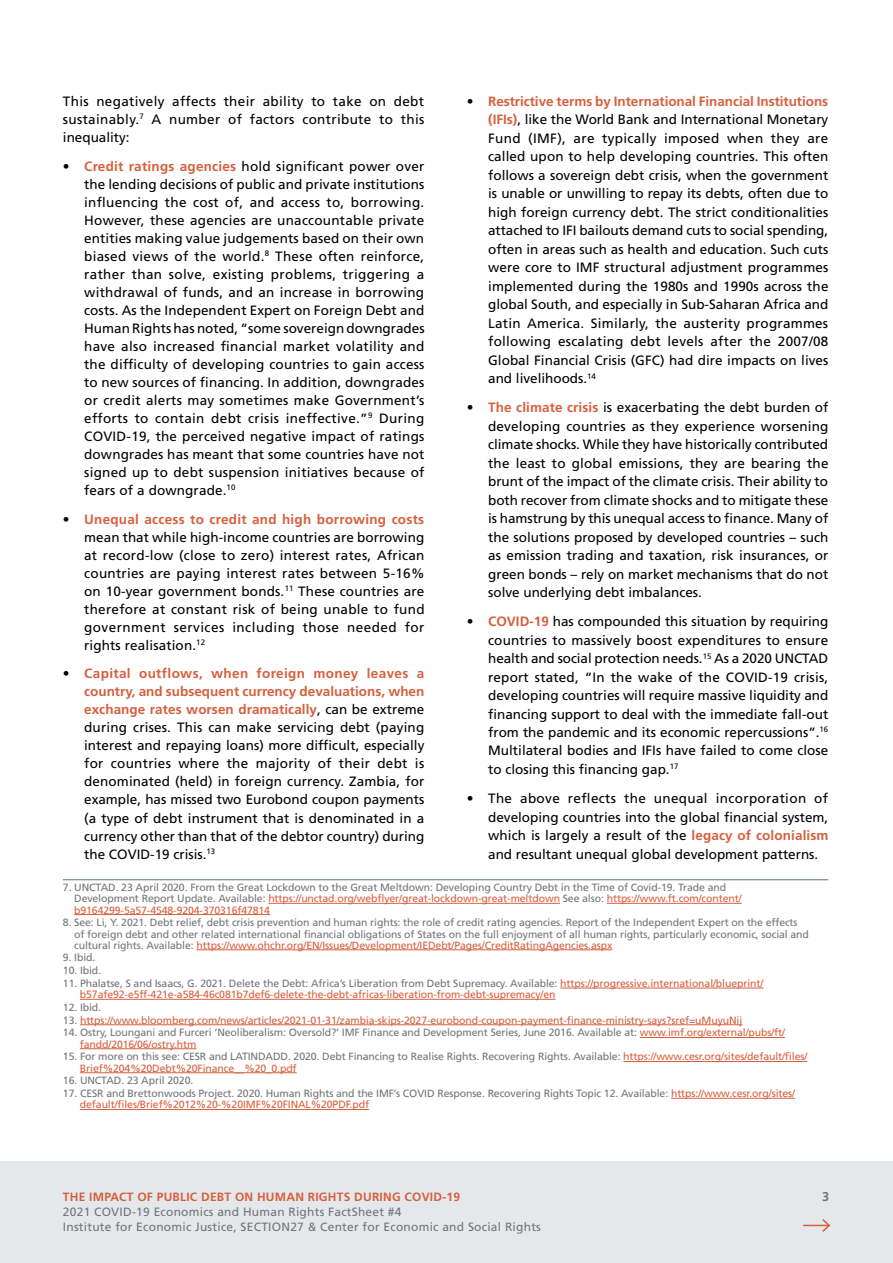
<style>
.page{position:relative;width:893px;height:1263px;background:#fff}
.page>*{position:absolute;margin:0;border:0;box-sizing:border-box;transform-origin:0 0}
.t1{font:13.5px/18px "Frutiger LT Std";color:#000;text-align:justify}
.t2{font:700 12.75px "Frutiger LT Std";color:#757378}
.t3{font:12px/15px "Frutiger LT Std";letter-spacing:.02em;color:#757378}
.t4{font:700 12px "Frutiger LT Std";letter-spacing:.02em;color:#d75f3e}
.t5{font:10.5px/11.2px "Frutiger LT Std";letter-spacing:-.01em;color:#757378}
.t6{font:10.5px/11.2px "Frutiger LT Std";letter-spacing:-.01em;color:#d75f3e}
.s1{font-weight:700;color:#d75f3e}
.s2{color:#d75f3e}
.s3{color:#757378}
</style>
<div class="page">
<div style="left:0;top:1161px;width:893px;height:102px;background:#e5e8eb"></div>
<svg style="left:804px;top:1219px;width:27px;height:13px"></svg>
<hr style="left:63px;top:879px;width:765px;height:1px;background:#607384">
<hr style="left:268px;top:903px;width:292px;height:1px;background:#d75f3e">
<hr style="left:607px;top:903px;width:135px;height:1px;background:#d75f3e">
<hr style="left:74px;top:914px;width:196px;height:1px;background:#d75f3e">
<hr style="left:196px;top:949px;width:416px;height:1px;background:#d75f3e">
<hr style="left:560px;top:988px;width:203px;height:1px;background:#d75f3e">
<hr style="left:80px;top:999px;width:475px;height:1px;background:#d75f3e">
<hr style="left:80px;top:1024px;width:662px;height:1px;background:#d75f3e">
<hr style="left:640px;top:1037px;width:145px;height:1px;background:#d75f3e">
<hr style="left:80px;top:1048px;width:116px;height:1px;background:#d75f3e">
<hr style="left:623px;top:1061px;width:184px;height:1px;background:#d75f3e">
<hr style="left:80px;top:1072px;width:217px;height:1px;background:#d75f3e">
<hr style="left:671px;top:1098px;width:124px;height:1px;background:#d75f3e">
<hr style="left:80px;top:1109px;width:289px;height:1px;background:#d75f3e">
<p class="t1" style="left:63px;top:92px;width:363px">This negatively affects their ability to take on debt sustainably.<sup>7</sup> A number of factors contribute to this inequality:</p>
<p class="t1" style="left:84px;top:157px;width:342px;text-indent:-21px">• <span class="s1">Credit ratings agencies</span> hold significant power over the lending decisions of public and private institutions influencing the cost of, and access to, borrowing.<br>However, these agencies are unaccountable private entities making value judgements based on their own biased views of the world.<sup>8</sup> These often reinforce, rather than solve, existing problems, triggering a withdrawal of funds, and an increase in borrowing costs. As the Independent Expert on Foreign Debt and Human Rights has noted, “some sovereign downgrades have also increased financial market volatility and the difficulty of developing countries to gain access to new sources of financing. In addition, downgrades or credit alerts may sometimes make Government’s efforts to contain debt crisis ineffective.”<sup>9</sup> During COVID-19, the perceived negative impact of ratings downgrades has meant that some countries have not signed up to debt suspension initiatives because of fears of a downgrade.<sup>10</sup></p>
<p class="t1" style="left:84px;top:510px;width:342px;text-indent:-21px">• <span class="s1">Unequal access to credit and high borrowing costs </span>mean that while high-income countries are borrowing at record-low (close to zero) interest rates, African countries are paying interest rates between 5-16% on 10-year government bonds.<sup>11</sup> These countries are therefore at constant risk of being unable to fund government services including those needed for rights realisation.<sup>12</sup></p>
<p class="t1" style="left:84px;top:665px;width:342px;text-indent:-21px">• <span class="s1">Capital outflows, when foreign money leaves a country, and subsequent currency devaluations, when exchange rates worsen dramatically</span>, can be extreme during crises. This can make servicing debt (paying interest and repaying loans) more difficult, especially for countries where the majority of their debt is denominated (held) in foreign currency. Zambia, for example, has missed two Eurobond coupon payments (a type of debt instrument that is denominated in a currency other than that of the debtor country) during the COVID-19 crisis.<sup>13</sup></p>
<p class="t5" style="left:74px;top:882px;width:669px;text-indent:-11px">7. UNCTAD. 23 April 2020. From the Great Lockdown to the Great Meltdown: Developing Country Debt in the Time of Covid-19. Trade and<br>Development Report Update. Available: <span class="s2">https://unctad.org/webflyer/great-lockdown-great-meltdown</span> See also: <span class="s2">https://www.ft.com/content/ b9164299-5a57-4548-9204-370316f47814</span></p>
<p class="t5" style="left:74px;top:917px;width:736px;text-indent:-11px">8. See: Li, Y. 2021. Debt relief, debt crisis prevention and human rights: the role of credit rating agencies. Report of the Independent Expert on the effects of foreign debt and other related international financial obligations of States on the full enjoyment of all human rights, particularly economic, social and cultural rights. Available: <span class="s2">https://www.ohchr.org/EN/Issues/Development/IEDebt/Pages/CreditRatingAgencies.aspx</span></p>
<p class="t5" style="left:63px;top:952px;width:34px">9. Ibid.</p>
<p class="t5" style="left:63px;top:965px;width:40px">10. Ibid.</p>
<p class="t6" style="left:80px;top:978px;width:685px;text-indent:-17px"><span class="s3">11. Phalatse, S and Isaacs, G. 2021. Delete the Debt: Africa’s Liberation from Debt Supremacy. Available:</span> https://progressive.international/blueprint/ b57afe92-e5ff-421e-a584-46c081b7def6-delete-the-debt-africas-liberation-from-debt-supremacy/en</p>
<p class="t5" style="left:63px;top:1002px;width:40px">12. Ibid.</p>
<p class="t6" style="left:63px;top:1014px;width:681px"><span class="s3">13.</span> https://www.bloomberg.com/news/articles/2021-01-31/zambia-skips-2027-eurobond-coupon-payment-finance-ministry-says?sref=uMuyuNij</p>
<p class="t5" style="left:80px;top:1027px;width:707px;text-indent:-17px">14. Ostry, Loungani and Furceri ‘Neoliberalism: Oversold?’ IMF Finance and Development Series, June 2016. Available at: <span class="s2">www.imf.org/external/pubs/ft/ fandd/2016/06/ostry.htm</span></p>
<p class="t5" style="left:80px;top:1051px;width:729px;text-indent:-17px">15. For more on this see: CESR and LATINDADD. 2020. Debt Financing to Realise Rights. Recovering Rights. Available: <span class="s2">https://www.cesr.org/sites/default/files/<br>Brief%204%20Debt%20Finance__%20_0.pdf</span></p>
<p class="t5" style="left:63px;top:1075px;width:132px">16. UNCTAD. 23 April 2020.</p>
<p class="t5" style="left:80px;top:1088px;width:717px;text-indent:-17px">17. CESR and Brettonwoods Project. 2020. Human Rights and the IMF’s COVID Response. Recovering Rights Topic 12. Available: <span class="s2">https://www.cesr.org/sites/ default/files/Brief%2012%20-%20IMF%20FINAL%20PDF.pdf</span></p>
<p class="t1" style="left:488px;top:92px;width:342px;line-height:18.5px;text-indent:-21px">• <span class="s1">Restrictive terms by International Financial Institutions (IFIs)</span>, like the World Bank and International Monetary Fund (IMF), are typically imposed when they are called upon to help developing countries. This often follows a sovereign debt crisis, when the government is unable or unwilling to repay its debts, often due to high foreign currency debt. The strict conditionalities attached to IFI bailouts demand cuts to social spending, often in areas such as health and education. Such cuts were core to IMF structural adjustment programmes implemented during the 1980s and 1990s across the global South, and especially in Sub-Saharan Africa and Latin America. Similarly, the austerity programmes following escalating debt levels after the 2007/08<br>Global Financial Crisis (GFC) had dire impacts on lives and livelihoods.<sup>14</sup></p>
<p class="t1" style="left:488px;top:398px;width:342px;line-height:18.5px;text-indent:-21px">• <span class="s1">The climate crisis</span> is exacerbating the debt burden of developing countries as they experience worsening climate shocks. While they have historically contributed the least to global emissions, they are bearing the brunt of the impact of the climate crisis. Their ability to both recover from climate shocks and to mitigate these is hamstrung by this unequal access to finance. Many of the solutions proposed by developed countries – such as emission trading and taxation, risk insurances, or green bonds – rely on market mechanisms that do not solve underlying debt imbalances.</p>
<p class="t1" style="left:488px;top:612px;width:342px;line-height:18.5px;text-indent:-21px">• <span class="s1">COVID-19</span> has compounded this situation by requiring countries to massively boost expenditures to ensure health and social protection needs.<sup>15</sup> As a 2020 UNCTAD report stated, “In the wake of the COVID-19 crisis, developing countries will require massive liquidity and financing support to deal with the immediate fall-out from the pandemic and its economic repercussions”.<sup>16<br></sup>Multilateral bodies and IFIs have failed to come close to closing this financing gap.<sup>17</sup></p>
<p class="t1" style="left:488px;top:789px;width:342px;line-height:18.5px;text-indent:-21px">• The above reflects the unequal incorporation of developing countries into the global financial system, which is largely a result of the <span class="s1">legacy of colonialism </span>and resultant unequal global development patterns.</p>
<p class="t4" style="left:63px;top:1189px;width:399px">THE IMPACT OF PUBLIC DEBT ON HUMAN RIGHTS DURING COVID-19</p>
<p class="t2" style="left:822px;top:1189px;width:9px">3</p>
<p class="t3" style="left:63px;top:1204px;width:479px">2021 COVID-19 Economics and Human Rights FactSheet #4<br>Institute for Economic Justice, SECTION27 &amp; Center for Economic and Social Rights</p>
</div>
